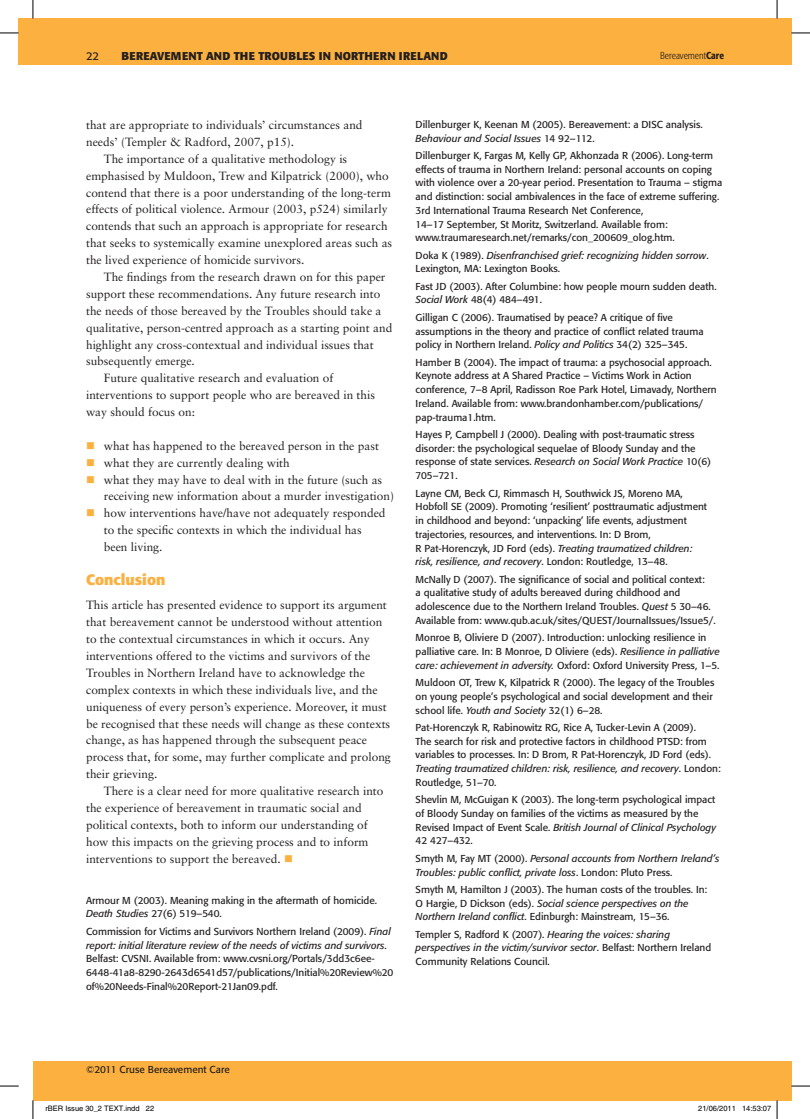
<style>
.page{position:relative;width:810px;height:1119px;background:#fff}
.page>*{position:absolute;margin:0;border:0;box-sizing:border-box;transform-origin:0 0}
.t1{font:700 15px "Formata";color:#fbb03f}
.t2{font:11.88px/16.9px "Sabon";color:#231f20}
.t3{font:700 11.25px "Formata";letter-spacing:.02em;color:#231f20}
.t4{font:11.25px "Formata";color:#231f20}
.t5{font:10px/13.8px "Formata";color:#231f20}
.t6{font:italic 10px/13.8px "Formata";color:#231f20}
.t7{font:300 condensed 10px "Formata";color:#231f20}
.t8{font:7.5px "Helvetica";color:#000}
.s1{font-weight:500}
.s2{color:#fbb03f}
.s3{font-style:italic}
.s4{font-style:normal}
</style>
<div class="page">
<div style="left:19px;top:19px;width:758px;height:46px;background:#fbb03f"></div>
<div style="left:33px;top:1060px;width:758px;height:39px;background:#fbb03f"></div>
<div style="left:777px;top:19px;width:14px;height:46px;background:#fbb03f"></div>
<svg style="left:0;top:32px;width:19px;height:2px"></svg>
<svg style="left:791px;top:32px;width:19px;height:2px"></svg>
<svg style="left:0;top:1085px;width:19px;height:1px"></svg>
<svg style="left:791px;top:1085px;width:19px;height:1px"></svg>
<svg style="left:32px;top:0;width:2px;height:19px"></svg>
<svg style="left:32px;top:1099px;width:2px;height:19px"></svg>
<svg style="left:776px;top:0;width:2px;height:19px"></svg>
<svg style="left:742px;top:1099px;width:36px;height:19px"></svg>
<p class="t4" style="left:86px;top:49px;width:14px">22</p>
<p class="t3" style="left:122px;top:49px;width:328px">BEREAVEMENT AND THE TROUBLES IN NORTHERN IRELAND</p>
<p class="t7" style="left:660px;top:49px;width:65px">Bereavement<span class="s1">Care</span></p>
<p class="t2" style="left:86px;top:116px;width:278px">that are appropriate to individuals’ circumstances and needs’ (Templer &amp; Radford, 2007, p15).</p>
<p class="t2" style="left:86px;top:150px;width:308px;text-indent:18px">The importance of a qualitative methodology is emphasised by Muldoon, Trew and Kilpatrick (2000), who contend that there is a poor understanding of the long-term effects of political violence. Armour (2003, p524) similarly contends that such an approach is appropriate for research that seeks to systemically examine unexplored areas such as the lived experience of homicide survivors.</p>
<p class="t2" style="left:104px;top:268px;width:283px">The findings from the research drawn on for this paper</p>
<p class="t2" style="left:86px;top:285px;width:296px">support these recommendations. Any future research into</p>
<p class="t2" style="left:86px;top:302px;width:297px">the needs of those bereaved by the Troubles should take a</p>
<p class="t2" style="left:86px;top:319px;width:308px">qualitative, person-centred approach as a starting point and</p>
<p class="t2" style="left:86px;top:336px;width:289px">highlight any cross-contextual and individual issues that</p>
<p class="t2" style="left:86px;top:352px;width:110px">subsequently emerge.</p>
<p class="t2" style="left:104px;top:369px;width:231px">Future qualitative research and evaluation of</p>
<p class="t2" style="left:86px;top:386px;width:291px">interventions to support people who are bereaved in this</p>
<p class="t2" style="left:86px;top:403px;width:110px">way should focus on:</p>
<p class="t2" style="left:86px;top:437px;width:294px"><span class="s2">■</span> what has happened to the bereaved person in the past</p>
<p class="t2" style="left:86px;top:454px;width:205px"><span class="s2">■</span> what they are currently dealing with</p>
<p class="t2" style="left:104px;top:471px;width:292px;text-indent:-18px"><span class="s2">■</span> what they may have to deal with in the future (such as receiving new information about a murder investigation)</p>
<p class="t2" style="left:104px;top:504px;width:283px;text-indent:-18px"><span class="s2">■</span> how interventions have/have not adequately responded to the specific contexts in which the individual has been living.</p>
<h1 class="t1" style="left:86px;top:570px;width:81px">Conclusion</h1>
<p class="t2" style="left:86px;top:596px;width:306px">This article has presented evidence to support its argument that bereavement cannot be understood without attention to the contextual circumstances in which it occurs. Any interventions offered to the victims and survivors of the Troubles in Northern Ireland have to acknowledge the complex contexts in which these individuals live, and the uniqueness of every person’s experience. Moreover, it must be recognised that these needs will change as these contexts change, as has happened through the subsequent peace process that, for some, may further complicate and prolong their grieving.</p>
<p class="t2" style="left:86px;top:782px;width:299px;text-indent:18px">There is a clear need for more qualitative research into the experience of bereavement in traumatic social and political contexts, both to inform our understanding of how this impacts on the grieving process and to inform interventions to support the bereaved. <span class="s2">■</span></p>
<p class="t5" style="left:86px;top:893px;width:293px">Armour M (2003). Meaning making in the aftermath of homicide.<br><span class="s3">Death Studies</span> 27(6) 519–540.</p>
<p class="t5" style="left:86px;top:924px;width:309px">Commission for Victims and Survivors Northern Ireland (2009). <span class="s3">Final report: initial literature review of the needs of victims and survivors</span>.<br>Belfast: CVSNI. Available from: www.cvsni.org/Portals/3dd3c6ee-6448-41a8-8290-2643d6541d57/publications/Initial%20Review%20 of%20Needs-Final%20Report-21Jan09.pdf.</p>
<p class="t5" style="left:416px;top:117px;width:289px">Dillenburger K, Keenan M (2005). Bereavement: a DISC analysis.<br><span class="s3">Behaviour and Social Issues</span> 14 92–112.</p>
<p class="t5" style="left:416px;top:148px;width:308px">Dillenburger K, Fargas M, Kelly GP, Akhonzada R (2006). Long-term effects of trauma in Northern Ireland: personal accounts on coping with violence over a 20-year period. Presentation to Trauma – stigma and distinction: social ambivalences in the face of extreme suffering.<br>3rd International Trauma Research Net Conference,<br>14–17 September, St Moritz, Switzerland. Available from: www.traumaresearch.net/remarks/con_200609_olog.htm.</p>
<p class="t6" style="left:416px;top:248px;width:295px"><span class="s4">Doka K (1989).</span> Disenfranchised grief: recognizing hidden sorrow<span class="s4">.<br>Lexington, MA: Lexington Books.</span></p>
<p class="t5" style="left:416px;top:279px;width:303px">Fast JD (2003). After Columbine: how people mourn sudden death.<br><span class="s3">Social Work</span> 48(4) 484–491.</p>
<p class="t5" style="left:416px;top:310px;width:289px">Gilligan C (2006). Traumatised by peace? A critique of five assumptions in the theory and practice of conflict related trauma policy in Northern Ireland. <span class="s3">Policy and Politics</span> 34(2) 325–345.</p>
<p class="t5" style="left:416px;top:355px;width:303px">Hamber B (2004). The impact of trauma: a psychosocial approach.<br>Keynote address at A Shared Practice – Victims Work in Action conference, 7–8 April, Radisson Roe Park Hotel, Limavady, Northern Ireland. Available from: www.brandonhamber.com/publications/ pap-trauma1.htm.</p>
<p class="t5" style="left:416px;top:427px;width:297px">Hayes P, Campbell J (2000). Dealing with post-traumatic stress disorder: the psychological sequelae of Bloody Sunday and the response of state services. <span class="s3">Research on Social Work Practice</span> 10(6)<br>705–721.</p>
<p class="t5" style="left:416px;top:486px;width:293px">Layne CM, Beck CJ, Rimmasch H, Southwick JS, Moreno MA, Hobfoll SE (2009). Promoting ‘resilient’ posttraumatic adjustment in childhood and beyond: ‘unpacking’ life events, adjustment trajectories, resources, and interventions. In: D Brom,<br>R Pat-Horenczyk, JD Ford (eds). <span class="s3">Treating traumatized children: risk, resilience, and recovery</span>. London: Routledge, 13–48.</p>
<p class="t5" style="left:416px;top:572px;width:302px">McNally D (2007). The significance of social and political context:<br>a qualitative study of adults bereaved during childhood and adolescence due to the Northern Ireland Troubles. <span class="s3">Quest</span> 5 30–46.<br>Available from: www.qub.ac.uk/sites/QUEST/JournalIssues/Issue5/.</p>
<p class="t5" style="left:416px;top:630px;width:306px">Monroe B, Oliviere D (2007). Introduction: unlocking resilience in palliative care. In: B Monroe, D Oliviere (eds). <span class="s3">Resilience in palliative care: achievement in adversity.</span> Oxford: Oxford University Press, 1–5.</p>
<p class="t5" style="left:416px;top:675px;width:300px">Muldoon OT, Trew K, Kilpatrick R (2000). The legacy of the Troubles on young people’s psychological and social development and their school life. <span class="s3">Youth and Society</span> 32(1) 6–28.</p>
<p class="t5" style="left:416px;top:720px;width:307px">Pat-Horenczyk R, Rabinowitz RG, Rice A, Tucker-Levin A (2009).<br>The search for risk and protective factors in childhood PTSD: from variables to processes. In: D Brom, R Pat-Horenczyk, JD Ford (eds).<br><span class="s3">Treating traumatized children: risk, resilience, and recovery</span>. London:<br>Routledge, 51–70.</p>
<p class="t5" style="left:416px;top:792px;width:302px">Shevlin M, McGuigan K (2003). The long-term psychological impact of Bloody Sunday on families of the victims as measured by the Revised Impact of Event Scale. <span class="s3">British Journal of Clinical Psychology </span>42 427–432.</p>
<p class="t6" style="left:416px;top:851px;width:305px"><span class="s4">Smyth M, Fay MT (2000).</span> Personal accounts from Northern Ireland’s<br>Troubles: public conflict, private loss<span class="s4">. London: Pluto Press.</span></p>
<p class="t5" style="left:416px;top:882px;width:293px">Smyth M, Hamilton J (2003). The human costs of the troubles. In:<br>O Hargie, D Dickson (eds). <span class="s3">Social science perspectives on the<br>Northern Ireland conflict</span>. Edinburgh: Mainstream, 15–36.</p>
<p class="t5" style="left:416px;top:927px;width:297px">Templer S, Radford K (2007). <span class="s3">Hearing the voices: sharing perspectives in the victim/survivor sector</span>. Belfast: Northern Ireland<br>Community Relations Council.</p>
<p class="t5" style="left:86px;top:1062px;width:145px">©2011 Cruse Bereavement Care</p>
<p class="t8" style="left:45px;top:1104px;width:110px">rBER Issue 30_2 TEXT.indd 22</p>
<p class="t8" style="left:698px;top:1104px;width:74px">21/06/2011 14:53:07</p>
</div>
